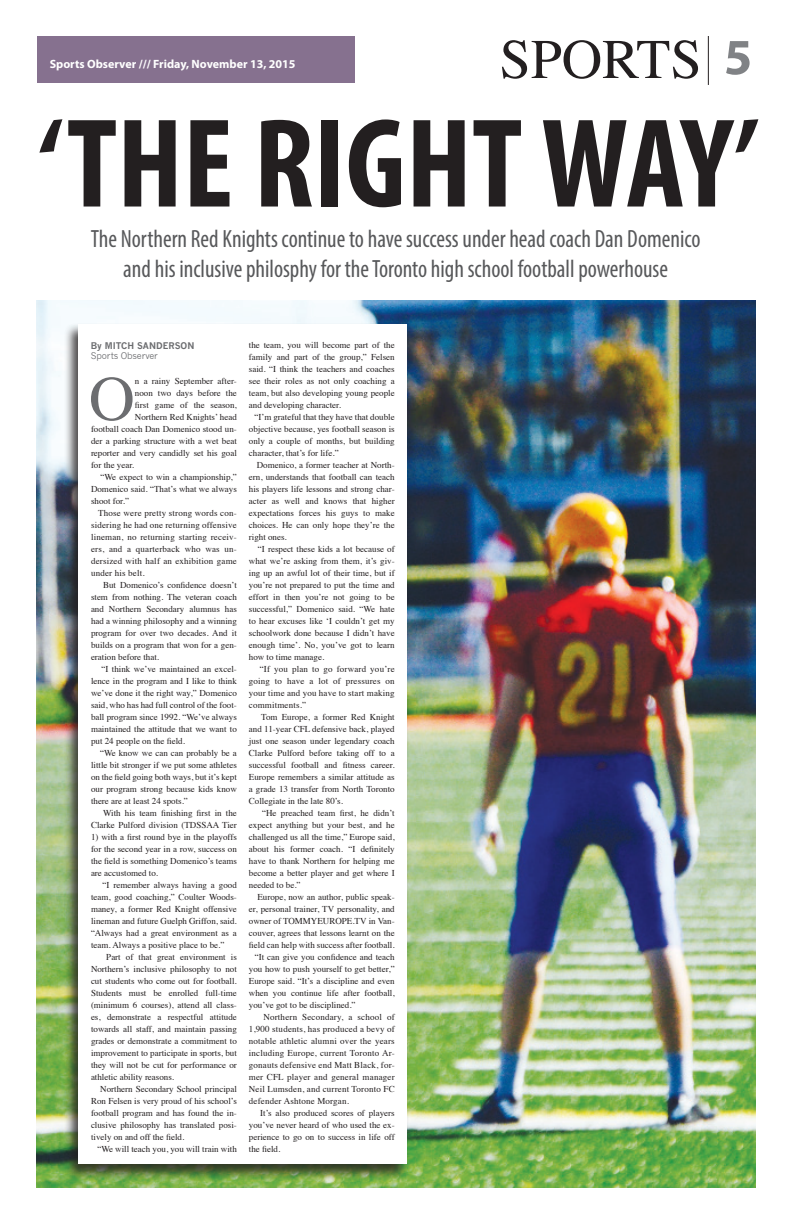
<style>
.page{position:relative;width:792px;height:1224px;background:#fff}
.page>*{position:absolute;margin:0;border:0;box-sizing:border-box;transform-origin:0 0}
.t1{font:700 condensed 128px "Myriad Pro";color:#231f20}
.t2{font:63.4px "Times";color:#6c6d70}
.t3{font:56px "Times";color:#231f20}
.t4{font:700 51px "Myriad Pro";color:#808285}
.t5{font:condensed 25px "Myriad Pro";color:#57585a;scale:.95 1}
.t6{font:700 12px "Myriad Pro";color:#fff}
.t7{font:9px/12px "Times";color:#231f20;text-align:justify}
.t8{font:700 9px "News Gothic";color:#6c6d70}
.t9{font:9px "News Gothic";letter-spacing:-.02em;color:#6c6d70}
</style>
<div class="page">
<div style="left:37px;top:36px;width:317px;height:46px;background:#86718f"></div>
<hr style="left:708px;top:36px;width:1px;height:49px;background:#231f20">
<img style="left:36px;top:300px;width:720px;height:888px">
<div style="left:64px;top:323px;width:345px;height:858px;background:#231f20;opacity:.8"></div>
<div style="left:79px;top:324px;width:328px;height:840px;background:#fff"></div>
<p class="t6" style="left:50px;top:56px;width:247px">Sports Observer /// Friday, November 13, 2015</p>
<p class="t3" style="left:500px;top:7px;width:204px">SPORTS</p>
<p class="t4" style="left:724px;top:24px;width:30px">5</p>
<p class="t1" style="left:38px;top:84px;width:722px">‘THE RIGHT WAY’</p>
<p class="t5" style="left:91px;top:224px;width:643px">The Northern Red Knights continue to have success under head coach Dan Domenico</p>
<p class="t5" style="left:123px;top:254px;width:575px">and his inclusive philosphy for the Toronto high school football powerhouse</p>
<p class="t8" style="left:91px;top:340px;width:105px">By MITCH SANDERSON</p>
<p class="t9" style="left:91px;top:351px;width:68px">Sports Observer</p>
<p class="t2" style="left:89px;top:339px;width:47px">O</p>
<p class="t7" style="left:135px;top:374px;width:103px">n a rainy September after-</p>
<p class="t7" style="left:135px;top:386px;width:103px">noon two days before the</p>
<p class="t7" style="left:135px;top:398px;width:103px">first game of the season,</p>
<p class="t7" style="left:135px;top:410px;width:103px">Northern Red Knights’ head</p>
<p class="t7" style="left:91px;top:422px;width:147px">football coach Dan Domenico stood un-</p>
<p class="t7" style="left:91px;top:434px;width:147px">der a parking structure with a wet beat</p>
<p class="t7" style="left:91px;top:446px;width:147px">reporter and very candidly set his goal</p>
<p class="t7" style="left:91px;top:458px;width:45px">for the year.</p>
<p class="t7" style="left:91px;top:470px;width:147px;text-indent:10px">“We expect to win a championship,” Domenico said. “That’s what we always shoot for.”</p>
<p class="t7" style="left:91px;top:506px;width:147px;text-indent:7px">Those were pretty strong words con&shy;sidering he had one returning offensive lineman, no returning starting receiv&shy;ers, and a quarterback who was un&shy;dersized with half an exhibition game under his belt.</p>
<p class="t7" style="left:91px;top:578px;width:147px;text-indent:12px">But Domenico’s confidence doesn’t stem from nothing. The veteran coach and Northern Secondary alumnus has had a winning philosophy and a winning program for over two decades. And it builds on a program that won for a gen&shy;eration before that.</p>
<p class="t7" style="left:91px;top:662px;width:147px;text-indent:10px">“I think we’ve maintained an excel&shy;lence in the program and I like to think we’ve done it the right way,” Domenico said, who has had full control of the foot&shy;ball program since 1992. “We’ve always maintained the attitude that we want to put 24 people on the field.</p>
<p class="t7" style="left:91px;top:746px;width:147px;text-indent:9px">“We know we can can probably be a little bit stronger if we put some athletes on the field going both ways, but it’s kept our program strong because kids know there are at least 24 spots.”</p>
<p class="t7" style="left:91px;top:806px;width:147px;text-align:right">With his team finishing first in the<br>Clarke Pulford division (TDSSAA Tier</p>
<p class="t7" style="left:91px;top:830px;width:147px">1) with a first round bye in the playoffs for the second year in a row, success on the field is something Domenico’s teams are accustomed to.</p>
<p class="t7" style="left:91px;top:878px;width:147px;text-indent:12px">“I remember always having a good team, good coaching,” Coulter Woods&shy;maney, a former Red Knight offensive lineman and future Guelph Griffon, said. “Always had a great environment as a team. Always a positive place to be.”</p>
<p class="t7" style="left:91px;top:950px;width:147px;text-indent:15px">Part of that great environment is Northern’s inclusive philosophy to not cut students who come out for football.<br>Students must be enrolled full-time (minimum 6 courses), attend all class&shy;es, demonstrate a respectful attitude towards all staff, and maintain passing grades or demonstrate a commitment to improvement to participate in sports, but they will not be cut for performance or athletic ability reasons.</p>
<p class="t7" style="left:91px;top:1082px;width:147px;text-indent:9px">Northern Secondary School principal Ron Felsen is very proud of his school’s football program and has found the in&shy;clusive philosophy has translated posi&shy;tively on and off the field.</p>
<p class="t7" style="left:97px;top:1142px;width:141px">“We will teach you, you will train with</p>
<p class="t7" style="left:249px;top:338px;width:147px">the team, you will become part of the family and part of the group,” Felsen said. “I think the teachers and coaches see their roles as not only coaching a team, but also developing young people and developing character.</p>
<p class="t7" style="left:249px;top:410px;width:147px;text-indent:6px">“I’m grateful that they have that double objective because, yes football season is only a couple of months, but building character, that’s for life.”</p>
<p class="t7" style="left:249px;top:458px;width:147px;text-indent:8px">Domenico, a former teacher at North&shy;ern, understands that football can teach his players life lessons and strong char&shy;acter as well and knows that higher expectations forces his guys to make choices. He can only hope they’re the right ones.</p>
<p class="t7" style="left:249px;top:542px;width:147px;text-indent:9px">“I respect these kids a lot because of what we’re asking from them, it’s giv&shy;ing up an awful lot of their time, but if you’re not prepared to put the time and effort in then you’re not going to be successful,” Domenico said. “We hate to hear excuses like ‘I couldn’t get my schoolwork done because I didn’t have enough time’. No, you’ve got to learn how to time manage.</p>
<p class="t7" style="left:249px;top:662px;width:147px;text-indent:11px">“If you plan to go forward you’re going to have a lot of pressures on your time and you have to start making commitments.”</p>
<p class="t7" style="left:249px;top:710px;width:147px;text-indent:12px">Tom Europe, a former Red Knight and 11-year CFL defensive back, played just one season under legendary coach Clarke Pulford before taking off to a successful football and fitness career.<br>Europe remembers a similar attitude as a grade 13 transfer from North Toronto Collegiate in the late 80’s.</p>
<p class="t7" style="left:249px;top:806px;width:147px;text-indent:13px">“He preached team first, he didn’t expect anything but your best, and he challenged us all the time,” Europe said, about his former coach. “I definitely have to thank Northern for helping me become a better player and get where I needed to be.”</p>
<p class="t7" style="left:249px;top:890px;width:147px;text-indent:9px">Europe, now an author, public speak&shy;er, personal trainer, TV personality, and owner of TOMMYEUROPE.TV in Van&shy;couver, agrees that lessons learnt on the field can help with success after football.</p>
<p class="t7" style="left:249px;top:950px;width:147px;text-indent:6px">“It can give you confidence and teach you how to push yourself to get better,” Europe said. “It’s a discipline and even when you continue life after football, you’ve got to be disciplined.”</p>
<p class="t7" style="left:249px;top:1010px;width:147px;text-indent:15px">Northern Secondary, a school of 1,900 students, has produced a bevy of notable athletic alumni over the years including Europe, current Toronto Ar&shy;gonauts defensive end Matt Black, for&shy;mer CFL player and general manager Neil Lumsden, and current Toronto FC defender Ashtone Morgan.</p>
<p class="t7" style="left:249px;top:1106px;width:147px;text-indent:11px">It’s also produced scores of players you’ve never heard of who used the ex&shy;perience to go on to success in life off the field.</p>
</div>
